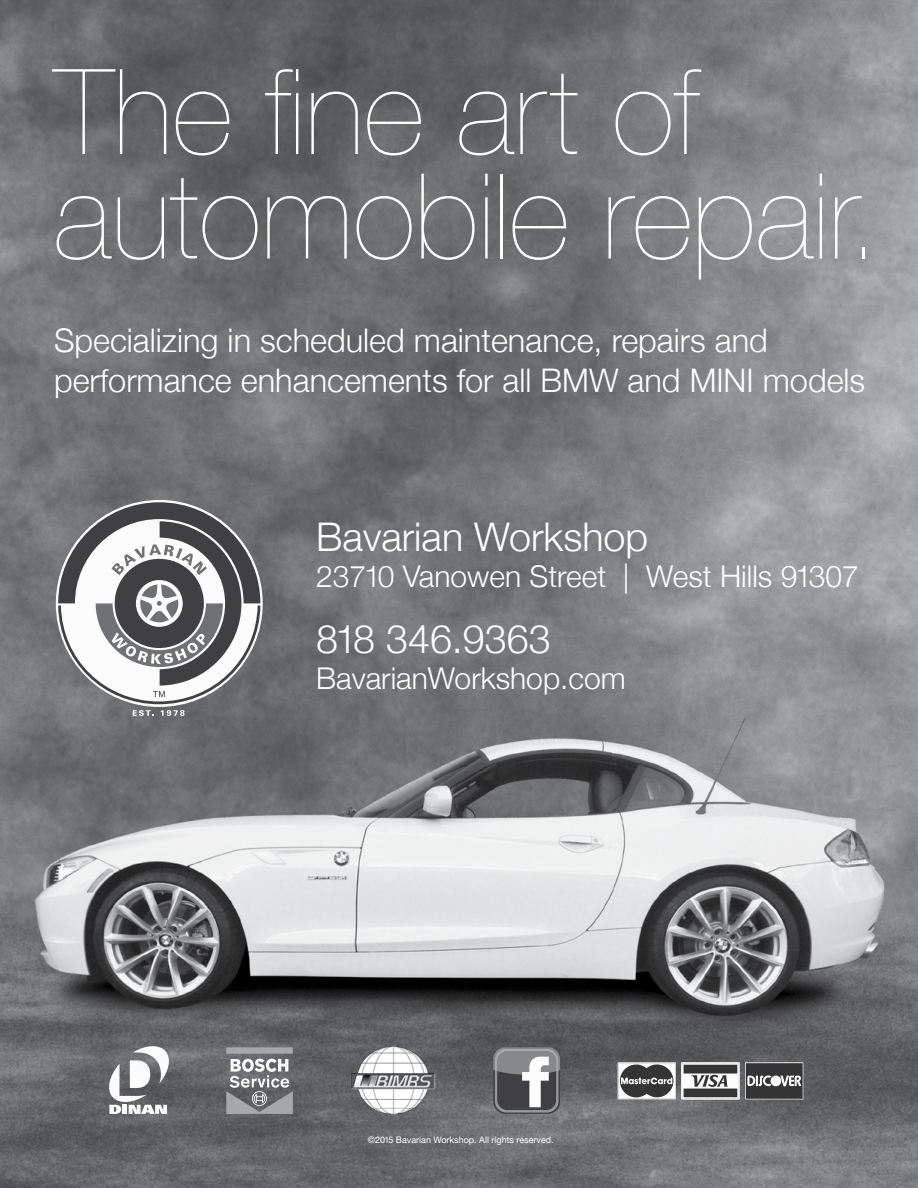
<style>
.page{position:relative;width:918px;height:1188px;background:#fff}
.page>*{position:absolute;margin:0;border:0;box-sizing:border-box;transform-origin:0 0}
.t1{font:200 118.8px/104.4px "Helvetica Neue";color:#fff}
.t2{font:300 39.45px "Helvetica Neue";color:#fff}
.t3{font:300 32.55px/40.7px "Helvetica Neue";color:#fff}
.t4{font:300 30px "Helvetica Neue";color:#fff}
.t5{font:9px "Helvetica Neue";color:#fff}
</style>
<div class="page">
<img style="left:0;top:0;width:918px;height:1188px">
<svg style="left:618px;top:1062px;width:185px;height:37px"></svg>
<svg style="left:109px;top:1046px;width:60px;height:68px"></svg>
<img style="left:350px;top:1045px;width:88px;height:73px">
<svg style="left:493px;top:1047px;width:67px;height:67px;background:#7e7e80"></svg>
<svg style="left:226px;top:1047px;width:67px;height:67px;background:#919294"></svg>
<svg style="left:57px;top:502px;width:205px;height:214px"></svg>
<h1 class="t1" style="left:54px;top:58px;width:827px">The fine art of automobile repair.</h1>
<p class="t3" style="left:54px;top:318px;width:813px">Specializing in scheduled maintenance, repairs and performance enhancements for all BMW and MINI models</p>
<p class="t2" style="left:316px;top:505px;width:333px">Bavarian Workshop</p>
<p class="t4" style="left:316px;top:552px;width:544px">23710 Vanowen Street | West Hills 91307</p>
<p class="t2" style="left:316px;top:607px;width:236px">818 346.9363</p>
<p class="t4" style="left:316px;top:654px;width:311px">BavarianWorkshop.com</p>
<p class="t5" style="left:368px;top:1134px;width:187px">©2015 Bavarian Workshop. All rights reserved.</p>
</div>
